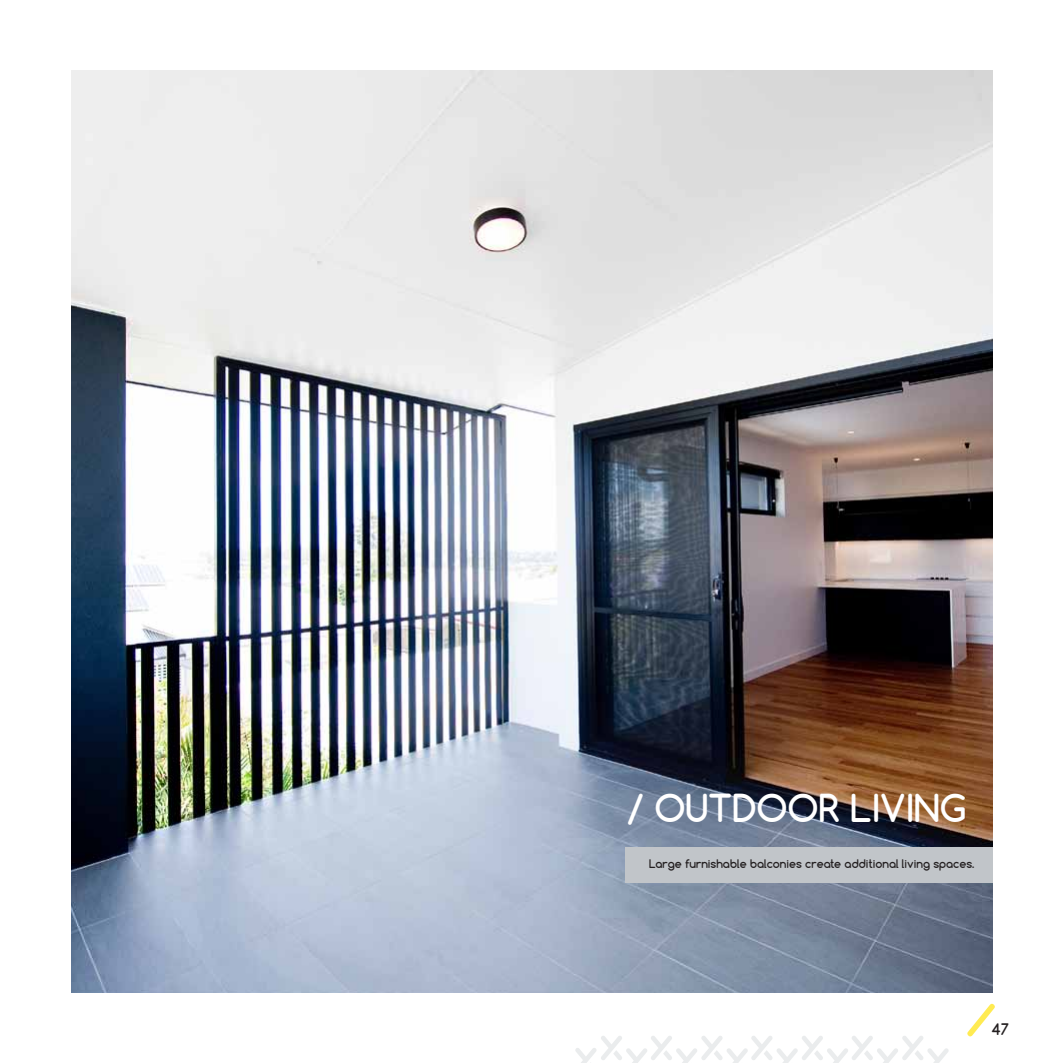
<style>
.page{position:relative;width:1063px;height:1063px;background:#fff}
.page>*{position:absolute;margin:0;border:0;box-sizing:border-box;transform-origin:0 0}
.t1{font:700 36.25px "Comfortaa";color:#fff}
.t2{font:700 15px "Comfortaa";color:#231f20}
.t3{font:700 11.25px "Comfortaa";color:#231f20}
</style>
<div class="page">
<svg style="left:967px;top:1003px;width:28px;height:34px"></svg>
<img style="left:71px;top:71px;width:921px;height:921px">
<div style="left:625px;top:847px;width:367px;height:36px;background:#c1c5c9"></div>
<svg style="left:575px;top:1036px;width:374px;height:27px"></svg>
<h1 class="t1" style="left:627px;top:785px;width:341px">/ OUTDOOR LIvING</h1>
<p class="t3" style="left:649px;top:856px;width:327px">Large furnishable balconies create additional living spaces.</p>
<h2 class="t2" style="left:991px;top:1020px;width:19px">47</h2>
</div>
